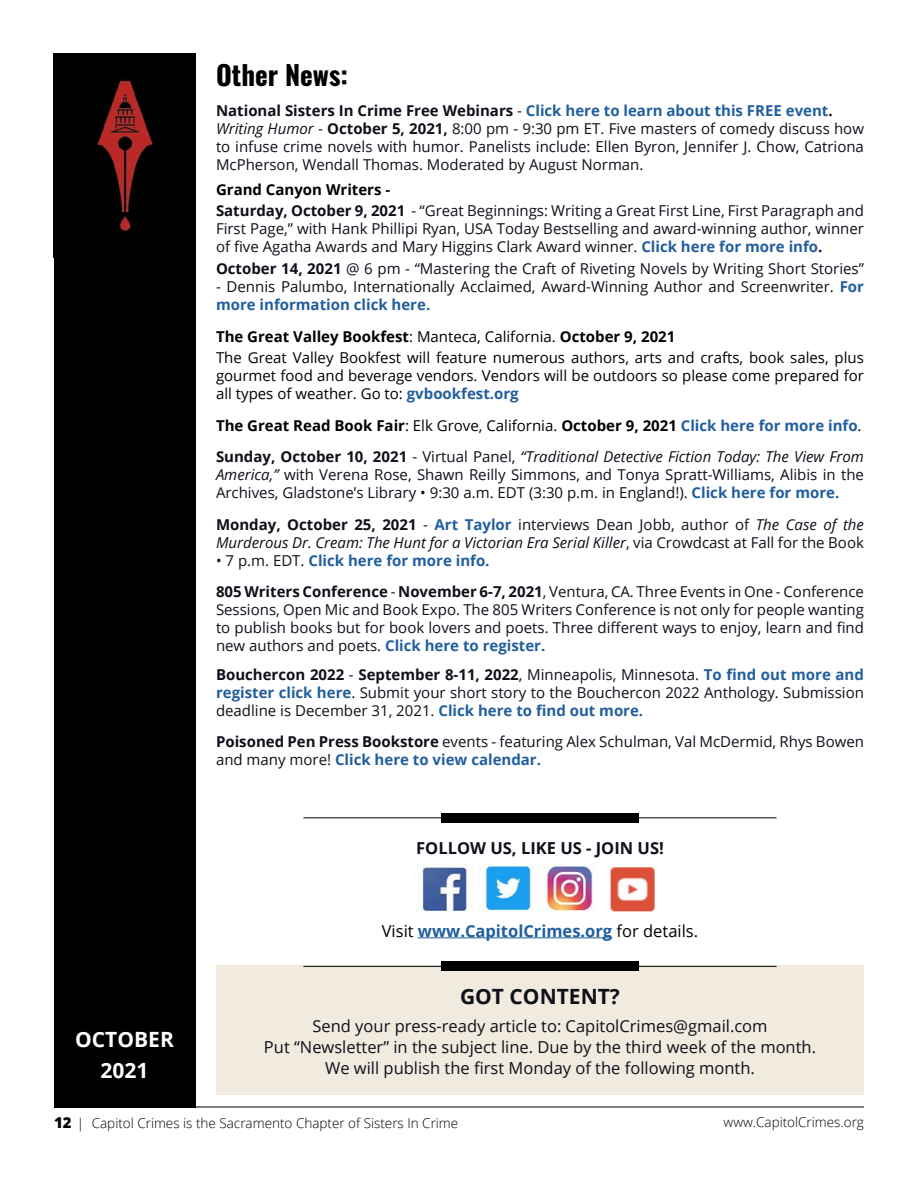
<style>
.page{position:relative;width:918px;height:1188px;background:#fff}
.page>*{position:absolute;margin:0;border:0;box-sizing:border-box;transform-origin:0 0}
.t1{font:27px "Oswald";color:#000}
.t2{font:700 21px/31px "Open Sans";color:#fff;text-align:center}
.Article_text{font:700 21px "Open Sans";color:#0e101a}
.Article_text-2{font:16.5px/21px "Open Sans";color:#0e101a;text-align:center}
.t3{font:700 16.5px "Open Sans";color:#215e9e}
.Article_text-3{font:700 16.5px "Open Sans";color:#0e101a}
.Text_Body{font:15px/18px "Open Sans";color:#0e101a;text-align:justify}
.Article_text-4{font:15px/18px "Open Sans";color:#0e101a;text-align:justify}
.Article_text-5{font:15px/18px "Open Sans";color:#000;text-align:justify}
.Text_Body-2{font:italic 15px/18px "Open Sans";color:#0e101a}
.Article_text-6{font:700 15px "Open Sans";color:#000}
.Article_text-7{font:700 15px "Open Sans";color:#0e101a}
.Text_Body-3{font:700 15px "Open Sans";color:#215e9e}
.t4{font:300 13.5px "Open Sans";color:#000}
.s1{font-weight:400}
.s2{color:#215e9e}
.s3{font-style:italic}
.s4{font-weight:700}
.s5{color:#0e101a}
.s6{font-weight:700;color:#215e9e}
.s7{font-weight:700;font-style:normal}
.s8{font-style:normal}
.s9{font-weight:700;font-style:normal;color:#215e9e}
.s10{font-weight:400;color:#0e101a}
.s11{font-weight:400;color:#000}
.s12{font-weight:800;font-size:15px}
</style>
<div class="page">
<div style="left:54px;top:54px;width:141px;height:1053px;background:#000"></div>
<img style="left:97px;top:79px;width:57px;height:153px">
<hr style="left:54px;top:1107px;width:810px;height:1px;background:#000">
<div style="left:216px;top:966px;width:648px;height:129px;background:#f0eadf"></div>
<hr style="left:303px;top:966px;width:474px;height:1px;background:#000">
<div style="left:441px;top:961px;width:198px;height:10px;background:#000"></div>
<hr style="left:303px;top:817px;width:474px;height:1px;background:#000">
<div style="left:441px;top:813px;width:198px;height:9px;background:#000"></div>
<img style="left:421px;top:864px;width:46px;height:49px">
<img style="left:545px;top:865px;width:48px;height:47px">
<img style="left:478px;top:865px;width:54px;height:46px">
<img style="left:610px;top:867px;width:45px;height:45px">
<hr style="left:418px;top:937px;width:194px;height:1px;background:#215e9e">
<p class="t1" style="left:216px;top:51px;width:133px">Other News:</p>
<p class="Article_text-7" style="left:216px;top:100px;width:618px">National Sisters In Crime Free Webinars <span class="s1">-</span> <span class="s2">Click here to learn about this FREE event</span>.</p>
<p class="Text_Body" style="left:216px;top:119px;width:650px"><span class="s3">Writing Humor</span> - <span class="s4">October 5, 2021,</span> 8:00 pm - 9:30 pm ET. Five masters of comedy discuss how to infuse crime novels with humor. Panelists include: Ellen Byron, Jennifer J. Chow, Catriona McPherson, Wendall Thomas. Moderated by August Norman.</p>
<p class="Article_text-6" style="left:216px;top:179px;width:176px">Grand Canyon Writers <span class="s5">-</span></p>
<p class="Article_text-4" style="left:216px;top:202px;width:650px"><span class="s4">Saturday, October 9, 2021</span> - “Great Beginnings: Writing a Great First Line, First Paragraph and First Page,” with Hank Phillipi Ryan, USA Today Bestselling and award-winning author, winner of five Agatha Awards and Mary Higgins Clark Award winner. <span class="s6">Click here for more info</span><span class="s4">.</span></p>
<p class="Text_Body" style="left:216px;top:259px;width:650px"><span class="s4">October 14, 2021</span> @ 6 pm - “Mastering the Craft of Riveting Novels by Writing Short Stories”</p>
<p class="Text_Body" style="left:216px;top:277px;width:649px">- Dennis Palumbo, Internationally Acclaimed, Award-Winning Author and Screenwriter. <span class="s6">For more information click here.</span></p>
<p class="Article_text-6" style="left:216px;top:325px;width:461px">The Great Valley Bookfest<span class="s1">: Manteca, California.</span> October 9, 2021</p>
<p class="Article_text-5" style="left:216px;top:348px;width:650px">The Great Valley Bookfest will feature numerous authors, arts and crafts, book sales, plus gourmet food and beverage vendors. Vendors will be outdoors so please come prepared for all types of weather. Go to: <span class="s6">gvbookfest.org</span></p>
<p class="Article_text-6" style="left:216px;top:414px;width:647px">The Great Read Book Fair<span class="s1">: Elk Grove, California.</span> October 9, 2021 <span class="s2">Click here for more info</span><span class="s1">.</span></p>
<p class="Text_Body" style="left:216px;top:447px;width:650px"><span class="s4">Sunday, October 10, 2021</span> - Virtual Panel, <span class="s3">“Traditional Detective Fiction Today: The View From America,”</span> with Verena Rose, Shawn Reilly Simmons, and Tonya Spratt-Williams, Alibis in the Archives, Gladstone’s Library • 9:30 a.m. EDT (3:30 p.m. in England!). <span class="s6">Click here for more.</span></p>
<p class="Text_Body-2" style="left:216px;top:515px;width:649px"><span class="s7">Monday, October 25, 2021</span> <span class="s8">-</span> <span class="s9">Art Taylor</span> <span class="s8">interviews Dean Jobb, author of</span> The Case of the<br>Murderous Dr. Cream: The Hunt for a Victorian Era Serial Killer<span class="s8">, via Crowdcast at Fall for the Book</span></p>
<p class="Text_Body-3" style="left:216px;top:549px;width:275px"><span class="s10">• 7 p.m. EDT.</span> Click here for more info.</p>
<p class="Text_Body" style="left:216px;top:582px;width:650px"><span class="s4">805 Writers Conference</span> - <span class="s4">November 6-7, 2021</span>, Ventura, CA. Three Events in One - Conference Sessions, Open Mic and Book Expo. The 805 Writers Conference is not only for people wanting to publish books but for book lovers and poets. Three different ways to enjoy, learn and find new authors and poets. <span class="s6">Click here to register.</span></p>
<p class="Text_Body" style="left:216px;top:665px;width:650px"><span class="s4">Bouchercon 2022</span> - <span class="s4">September 8-11, 2022</span>, Minneapolis, Minnesota. <span class="s6">To find out more and register click here</span>. Submit your short story to the Bouchercon 2022 Anthology. Submission deadline is December 31, 2021. <span class="s6">Click here to find out more.</span></p>
<p class="Text_Body" style="left:216px;top:732px;width:650px"><span class="s4">Poisoned Pen Press Bookstore</span> events - featuring Alex Schulman, Val McDermid, Rhys Bowen and many more! <span class="s6">Click here to view calendar.</span></p>
<p class="Article_text-3" style="left:416px;top:836px;width:249px">FOLLOW US, LIKE US - JOIN US!</p>
<h2 class="t2" style="left:75px;top:1024px;width:100px">OCTOBER<br>2021</h2>
<p class="t3" style="left:382px;top:919px;width:318px"><span class="s11">Visit</span> www.CapitolCrimes.org <span class="s11">for details.</span></p>
<p class="Article_text" style="left:460px;top:982px;width:161px">GOT CONTENT?</p>
<p class="Article_text-2" style="left:264px;top:1015px;width:554px">Send your press-ready article to: CapitolCrimes@gmail.com<br>Put “Newsletter” in the subject line. Due by the third week of the month.<br>We will publish the first Monday of the following month.</p>
<p class="t4" style="left:54px;top:1114px;width:406px"><span class="s12">12</span> | Capitol Crimes is the Sacramento Chapter of Sisters In Crime</p>
<p class="t4" style="left:724px;top:1113px;width:142px">www.CapitolCrimes.org</p>
</div>
